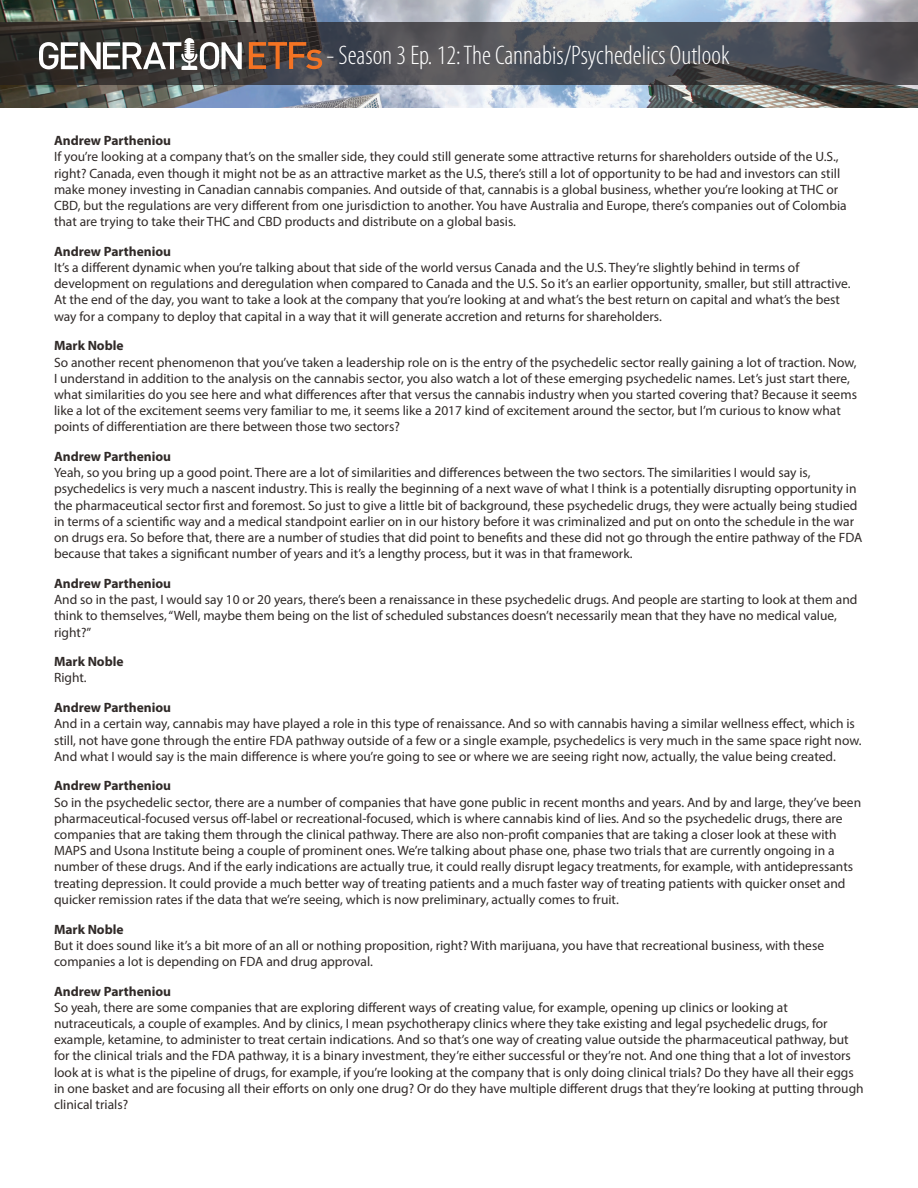
<style>
.page{position:relative;width:918px;height:1188px;background:#fff}
.page>*{position:absolute;margin:0;border:0;box-sizing:border-box;transform-origin:0 0}
.t1{font:300 condensed 27px "Myriad Pro";color:#fff}
.t2{font:13.5px/16.2px "Myriad Pro";color:#302a28}
.t3{font:700 13.5px "Myriad Pro";color:#302a28}
</style>
<div class="page">
<img style="left:0;top:0;width:918px;height:108px">
<svg style="left:0;top:23px;width:918px;height:62px;background:#47484d"></svg>
<svg style="left:249px;top:42px;width:73px;height:27px;background:#845134"></svg>
<svg style="left:39px;top:38px;width:203px;height:32px"></svg>
<h1 class="t1" style="left:326px;top:39px;width:405px">- Season 3 Ep. 12: The Cannabis/Psychedelics Outlook</h1>
<p class="t3" style="left:54px;top:132px;width:119px">Andrew Partheniou</p>
<p class="t2" style="left:54px;top:148px;width:794px">If you’re looking at a company that’s on the smaller side, they could still generate some attractive returns for shareholders outside of the U.S., right? Canada, even though it might not be as an attractive market as the U.S, there’s still a lot of opportunity to be had and investors can still make money investing in Canadian cannabis companies. And outside of that, cannabis is a global business, whether you’re looking at THC or CBD, but the regulations are very different from one jurisdiction to another. You have Australia and Europe, there’s companies out of Colombia that are trying to take their THC and CBD products and distribute on a global basis.</p>
<p class="t3" style="left:54px;top:242px;width:119px">Andrew Partheniou</p>
<p class="t2" style="left:54px;top:259px;width:798px">It’s a different dynamic when you’re talking about that side of the world versus Canada and the U.S. They’re slightly behind in terms of development on regulations and deregulation when compared to Canada and the U.S. So it’s an earlier opportunity, smaller, but still attractive.<br>At the end of the day, you want to take a look at the company that you’re looking at and what’s the best return on capital and what’s the best way for a company to deploy that capital in a way that it will generate accretion and returns for shareholders.</p>
<p class="t3" style="left:54px;top:337px;width:71px">Mark Noble</p>
<p class="t2" style="left:54px;top:354px;width:805px">So another recent phenomenon that you’ve taken a leadership role on is the entry of the psychedelic sector really gaining a lot of traction. Now, I understand in addition to the analysis on the cannabis sector, you also watch a lot of these emerging psychedelic names. Let’s just start there, what similarities do you see here and what differences after that versus the cannabis industry when you started covering that? Because it seems like a lot of the excitement seems very familiar to me, it seems like a 2017 kind of excitement around the sector, but I’m curious to know what points of differentiation are there between those two sectors?</p>
<p class="t3" style="left:54px;top:448px;width:119px">Andrew Partheniou</p>
<p class="t2" style="left:54px;top:464px;width:810px">Yeah, so you bring up a good point. There are a lot of similarities and differences between the two sectors. The similarities I would say is, psychedelics is very much a nascent industry. This is really the beginning of a next wave of what I think is a potentially disrupting opportunity in the pharmaceutical sector first and foremost. So just to give a little bit of background, these psychedelic drugs, they were actually being studied in terms of a scientific way and a medical standpoint earlier on in our history before it was criminalized and put on onto the schedule in the war on drugs era. So before that, there are a number of studies that did point to benefits and these did not go through the entire pathway of the FDA because that takes a significant number of years and it’s a lengthy process, but it was in that framework.</p>
<p class="t3" style="left:54px;top:575px;width:119px">Andrew Partheniou</p>
<p class="t2" style="left:54px;top:591px;width:805px">And so in the past, I would say 10 or 20 years, there’s been a renaissance in these psychedelic drugs. And people are starting to look at them and think to themselves, “Well, maybe them being on the list of scheduled substances doesn’t necessarily mean that they have no medical value, right?”</p>
<p class="t3" style="left:54px;top:653px;width:71px">Mark Noble</p>
<p class="t2" style="left:54px;top:670px;width:34px">Right.</p>
<p class="t3" style="left:54px;top:699px;width:119px">Andrew Partheniou</p>
<p class="t2" style="left:54px;top:715px;width:809px">And in a certain way, cannabis may have played a role in this type of renaissance. And so with cannabis having a similar wellness effect, which is still, not have gone through the entire FDA pathway outside of a few or a single example, psychedelics is very much in the same space right now.<br>And what I would say is the main difference is where you’re going to see or where we are seeing right now, actually, the value being created.</p>
<p class="t3" style="left:54px;top:777px;width:119px">Andrew Partheniou</p>
<p class="t2" style="left:54px;top:794px;width:809px">So in the psychedelic sector, there are a number of companies that have gone public in recent months and years. And by and large, they’ve been pharmaceutical-focused versus off-label or recreational-focused, which is where cannabis kind of lies. And so the psychedelic drugs, there are companies that are taking them through the clinical pathway. There are also non-profit companies that are taking a closer look at these with MAPS and Usona Institute being a couple of prominent ones. We’re talking about phase one, phase two trials that are currently ongoing in a number of these drugs. And if the early indications are actually true, it could really disrupt legacy treatments, for example, with antidepressants treating depression. It could provide a much better way of treating patients and a much faster way of treating patients with quicker onset and quicker remission rates if the data that we’re seeing, which is now preliminary, actually comes to fruit.</p>
<p class="t3" style="left:54px;top:920px;width:71px">Mark Noble</p>
<p class="t2" style="left:54px;top:937px;width:772px">But it does sound like it’s a bit more of an all or nothing proposition, right? With marijuana, you have that recreational business, with these companies a lot is depending on FDA and drug approval.</p>
<p class="t3" style="left:54px;top:982px;width:119px">Andrew Partheniou</p>
<p class="t2" style="left:54px;top:999px;width:811px">So yeah, there are some companies that are exploring different ways of creating value, for example, opening up clinics or looking at nutraceuticals, a couple of examples. And by clinics, I mean psychotherapy clinics where they take existing and legal psychedelic drugs, for example, ketamine, to administer to treat certain indications. And so that’s one way of creating value outside the pharmaceutical pathway, but for the clinical trials and the FDA pathway, it is a binary investment, they’re either successful or they’re not. And one thing that a lot of investors look at is what is the pipeline of drugs, for example, if you’re looking at the company that is only doing clinical trials? Do they have all their eggs in one basket and are focusing all their efforts on only one drug? Or do they have multiple different drugs that they’re looking at putting through clinical trials?</p>
</div>
